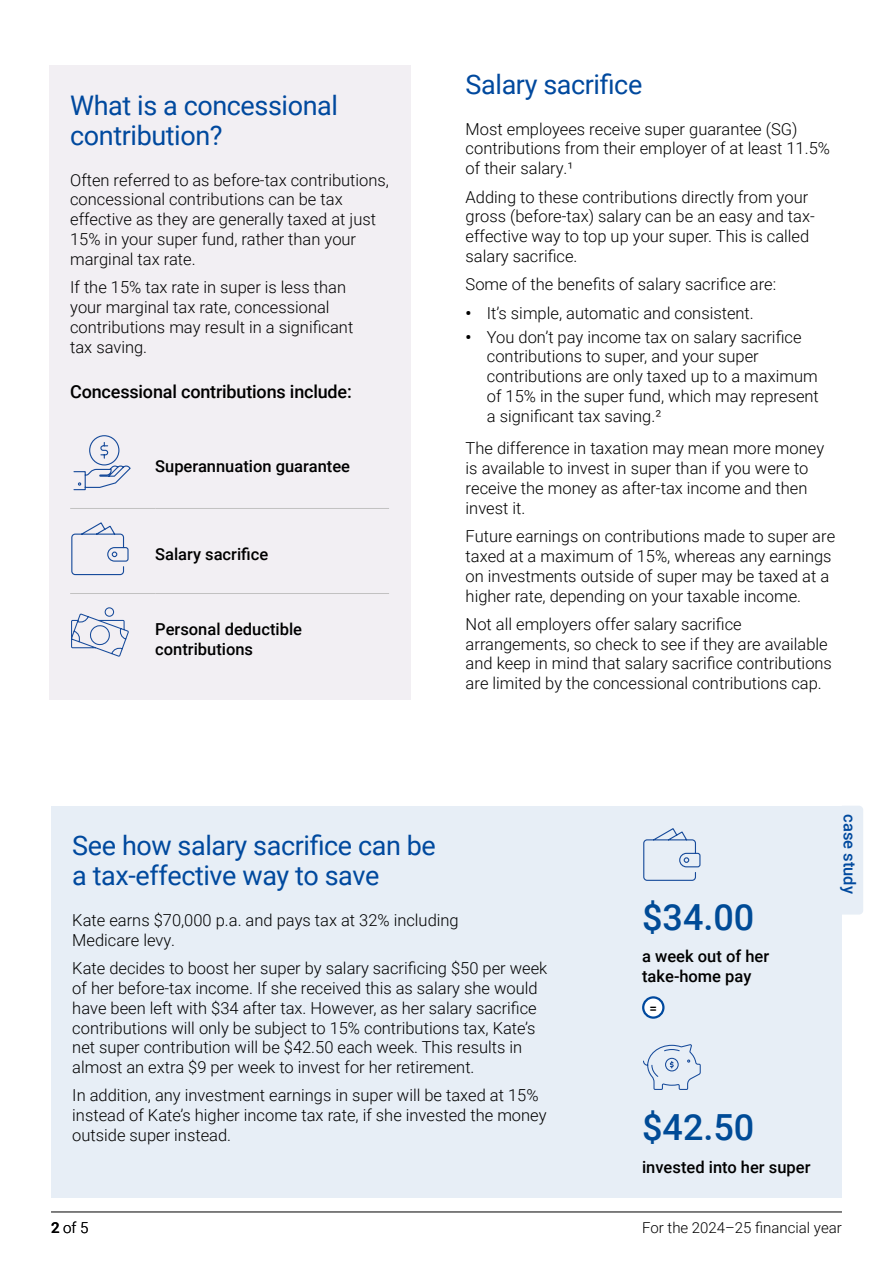
<style>
.page{position:relative;width:893px;height:1263px;background:#fff}
.page>*{position:absolute;margin:0;border:0;box-sizing:border-box;transform-origin:0 0}
.CFS_01_Body_Inline_Graphic_2024{font:500 36px "Roboto";color:#004b97}
.CFS_02_Subhead_1{font:27px/29.7px "Roboto";letter-spacing:-.015em;color:#00499e}
.CFS_02_Subhead_3{font:500 18px "Roboto";letter-spacing:-.01em;color:#000}
.CFS_01_Body{font:300 16.5px/19.8px "Roboto";color:#000}
.CFS_01_List_Bullet_1{font:300 16.5px/19.8px "Roboto";color:#000}
.CFS_01_Body-2{font:500 16.5px/19.8px "Roboto";color:#000}
.CFS_02_Subhead_4{font:500 16.5px "Roboto";color:#00499e}
.t1{font:300 15px "Roboto";color:#000}
.CFS_01_Body-3{font:500 13.5px "Roboto";color:#000}
.s1{font-weight:700}
.s2{font-weight:500}
</style>
<div class="page">
<hr style="left:51px;top:1212px;width:791px;height:1px;background:#000">
<div style="left:49px;top:65px;width:361px;height:635px;background:#f2eff3"></div>
<hr style="left:70px;top:508px;width:85px;height:1px;background:#c2c1c1">
<hr style="left:155px;top:508px;width:234px;height:1px;background:#c2c1c1">
<hr style="left:70px;top:593px;width:85px;height:1px;background:#c2c1c1">
<hr style="left:155px;top:593px;width:234px;height:1px;background:#c2c1c1">
<svg style="left:73px;top:435px;width:58px;height:56px"></svg>
<svg style="left:71px;top:522px;width:58px;height:54px"></svg>
<svg style="left:71px;top:607px;width:58px;height:50px"></svg>
<div style="left:51px;top:806px;width:791px;height:392px;background:#e7eef6"></div>
<svg style="left:643px;top:828px;width:58px;height:53px"></svg>
<svg style="left:643px;top:997px;width:20px;height:20px"></svg>
<div style="left:642px;top:996px;width:22px;height:23px;border:2px solid #00499e;border-radius:50%"></div>
<svg style="left:643px;top:1044px;width:58px;height:46px"></svg>
<div style="left:842px;top:806px;width:21px;height:108px;background:#e7eef6"></div>
<h2 class="CFS_02_Subhead_1" style="left:70px;top:89px;width:269px">What is a concessional contribution?</h2>
<p class="CFS_01_Body" style="left:70px;top:169px;width:320px">Often referred to as before-tax contributions, concessional contributions can be tax effective as they are generally taxed at just 15% in your super fund, rather than your marginal tax rate.</p>
<p class="CFS_01_Body" style="left:70px;top:277px;width:285px">If the 15% tax rate in super is less than your marginal tax rate, concessional contributions may result in a significant tax saving.</p>
<h4 class="CFS_02_Subhead_3" style="left:70px;top:379px;width:283px">Concessional contributions include:</h4>
<p class="CFS_01_Body-2" style="left:155px;top:456px;width:196px">Superannuation guarantee</p>
<p class="CFS_01_Body-2" style="left:155px;top:543px;width:115px">Salary sacrifice</p>
<p class="CFS_01_Body-2" style="left:155px;top:618px;width:148px">Personal deductible contributions</p>
<h2 class="CFS_02_Subhead_1" style="left:466px;top:68px;width:178px">Salary sacrifice</h2>
<p class="CFS_01_Body" style="left:466px;top:118px;width:366px">Most employees receive super guarantee (SG) contributions from their employer of at least 11.5% of their salary.¹</p>
<p class="CFS_01_Body" style="left:466px;top:186px;width:351px">Adding to these contributions directly from your gross (before-tax) salary can be an easy and tax&shy;effective way to top up your super. This is called salary sacrifice.</p>
<p class="CFS_01_Body" style="left:466px;top:274px;width:312px">Some of the benefits of salary sacrifice are:</p>
<p class="CFS_01_List_Bullet_1" style="left:466px;top:302px;width:290px"><span class="s1">•</span> It’s simple, automatic and consistent.</p>
<p class="CFS_01_List_Bullet_1" style="left:487px;top:326px;width:333px;text-indent:-21px"><span class="s1">•</span> You don’t pay income tax on salary sacrifice contributions to super, and your super contributions are only taxed up to a maximum of 15% in the super fund, which may represent a significant tax saving.²</p>
<p class="CFS_01_Body" style="left:466px;top:438px;width:360px">The difference in taxation may mean more money is available to invest in super than if you were to receive the money as after-tax income and then invest it.</p>
<p class="CFS_01_Body" style="left:466px;top:526px;width:371px">Future earnings on contributions made to super are taxed at a maximum of 15%, whereas any earnings on investments outside of super may be taxed at a higher rate, depending on your taxable income.</p>
<p class="CFS_01_Body" style="left:466px;top:613px;width:368px">Not all employers offer salary sacrifice arrangements, so check to see if they are available and keep in mind that salary sacrifice contributions are limited by the concessional contributions cap.</p>
<h2 class="CFS_02_Subhead_1" style="left:72px;top:830px;width:365px">See how salary sacrifice can be a tax‑effective way to save</h2>
<p class="CFS_01_Body" style="left:72px;top:910px;width:388px">Kate earns $70,000 p.a. and pays tax at 32% including<br>Medicare levy.</p>
<p class="CFS_01_Body" style="left:72px;top:958px;width:477px">Kate decides to boost her super by salary sacrificing $50 per week of her before-tax income. If she received this as salary she would have been left with $34 after tax. However, as her salary sacrifice contributions will only be subject to 15% contributions tax, Kate’s net super contribution will be $42.50 each week. This results in almost an extra $9 per week to invest for her retirement.</p>
<p class="CFS_01_Body" style="left:72px;top:1085px;width:476px">In addition, any investment earnings in super will be taxed at 15% instead of Kate’s higher income tax rate, if she invested the money outside super instead.</p>
<p class="CFS_01_Body_Inline_Graphic_2024" style="left:642px;top:892px;width:114px">$34.00</p>
<p class="CFS_01_Body-2" style="left:642px;top:946px;width:129px">a week out of her take‑home pay</p>
<p class="CFS_01_Body-3" style="left:649px;top:998px;width:9px">=</p>
<h5 class="CFS_02_Subhead_4" style="left:861px;top:814px;width:81px;rotate:90deg">case study</h5>
<p class="CFS_01_Body_Inline_Graphic_2024" style="left:642px;top:1102px;width:114px">$42.50</p>
<p class="CFS_01_Body-2" style="left:642px;top:1156px;width:170px">invested into her super</p>
<p class="t1" style="left:51px;top:1217px;width:39px"><span class="s2">2</span>of 5</p>
<p class="t1" style="left:642px;top:1217px;width:201px">For the 2024–25 financial year</p>
</div>
